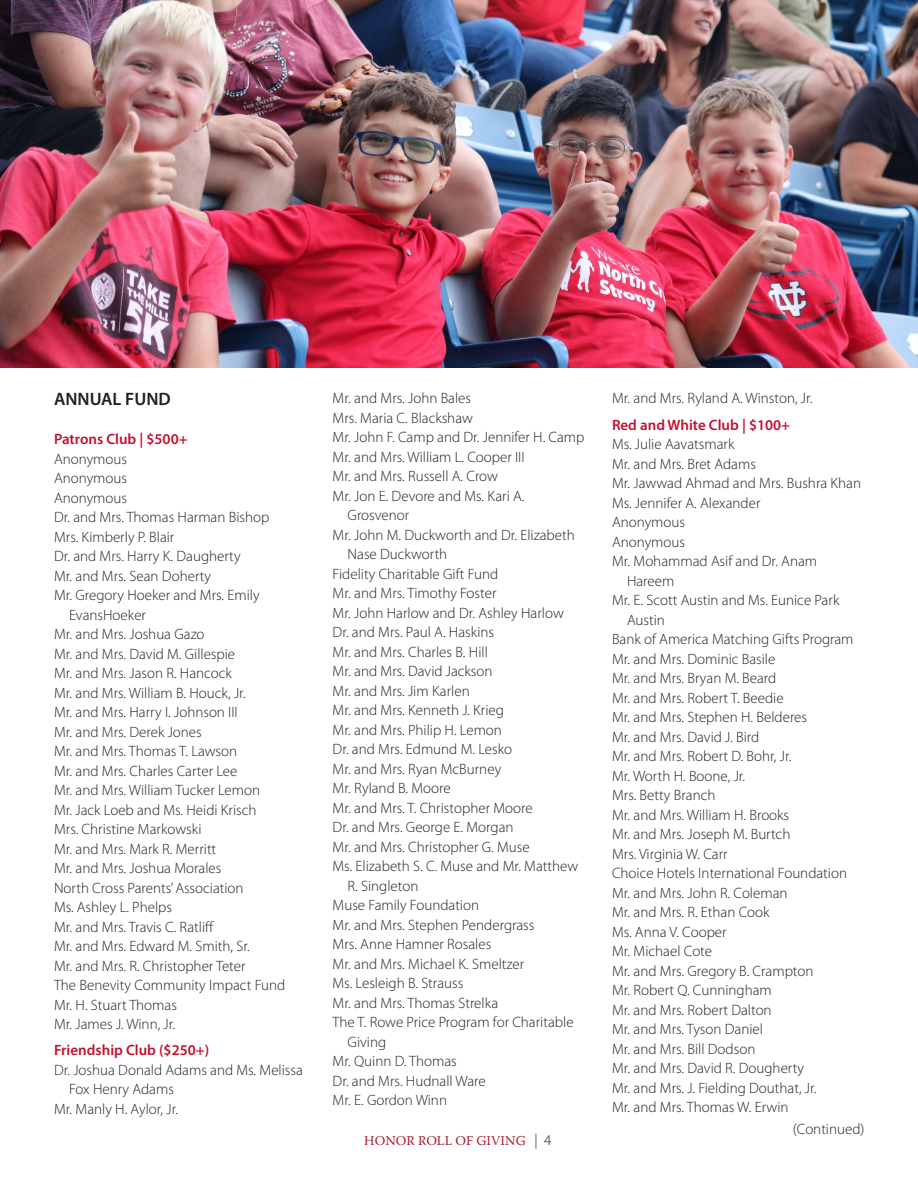
<style>
.page{position:relative;width:918px;height:1188px;background:#fff}
.page>*{position:absolute;margin:0;border:0;box-sizing:border-box;transform-origin:0 0}
.t1{font:18px "Myriad Variable Concept";color:#231f20}
.t2{font:300 15px/19.5px "Myriad Pro";color:#231f20}
.t3{font:15px "Myriad Variable Concept";color:#c3102f}
.t4{font:13.5px "Warnock Pro";letter-spacing:.005em;color:#aa1d2d}
.s1{font-family:"Myriad Pro";font-weight:300;font-size:15px;color:#231f20}
</style>
<div class="page">
<img style="left:0;top:0;width:918px;height:367px">
<p class="t1" style="left:54px;top:388px;width:118px">ANNUAL FUND</p>
<p class="t3" style="left:54px;top:430px;width:135px">Patrons Club | $500+</p>
<p class="t2" style="left:54px;top:449px;width:75px">Anonymous</p>
<p class="t2" style="left:54px;top:468px;width:75px">Anonymous</p>
<p class="t2" style="left:54px;top:488px;width:75px">Anonymous</p>
<p class="t2" style="left:54px;top:507px;width:217px">Dr. and Mrs. Thomas Harman Bishop</p>
<p class="t2" style="left:54px;top:527px;width:122px">Mrs. Kimberly P. Blair</p>
<p class="t2" style="left:54px;top:546px;width:188px">Dr. and Mrs. Harry K. Daugherty</p>
<p class="t2" style="left:54px;top:566px;width:159px">Mr. and Mrs. Sean Doherty</p>
<p class="t2" style="left:69px;top:585px;width:192px;text-indent:-15px">Mr. Gregory Hoeker and Mrs. Emily<br>EvansHoeker</p>
<p class="t2" style="left:54px;top:624px;width:152px">Mr. and Mrs. Joshua Gazo</p>
<p class="t2" style="left:54px;top:644px;width:183px">Mr. and Mrs. David M. Gillespie</p>
<p class="t2" style="left:54px;top:663px;width:179px">Mr. and Mrs. Jason R. Hancock</p>
<p class="t2" style="left:54px;top:683px;width:193px">Mr. and Mrs. William B. Houck, Jr.</p>
<p class="t2" style="left:54px;top:702px;width:185px">Mr. and Mrs. Harry I. Johnson III</p>
<p class="t2" style="left:54px;top:722px;width:149px">Mr. and Mrs. Derek Jones</p>
<p class="t2" style="left:54px;top:741px;width:185px">Mr. and Mrs. Thomas T. Lawson</p>
<p class="t2" style="left:54px;top:761px;width:185px">Mr. and Mrs. Charles Carter Lee</p>
<p class="t2" style="left:54px;top:780px;width:208px">Mr. and Mrs. William Tucker Lemon</p>
<p class="t2" style="left:54px;top:800px;width:204px">Mr. Jack Loeb and Ms. Heidi Krisch</p>
<p class="t2" style="left:54px;top:819px;width:149px">Mrs. Christine Markowski</p>
<p class="t2" style="left:54px;top:839px;width:164px">Mr. and Mrs. Mark R. Merritt</p>
<p class="t2" style="left:54px;top:858px;width:169px">Mr. and Mrs. Joshua Morales</p>
<p class="t2" style="left:54px;top:878px;width:191px">North Cross Parents’ Association</p>
<p class="t2" style="left:54px;top:897px;width:120px">Ms. Ashley L. Phelps</p>
<p class="t2" style="left:54px;top:917px;width:162px">Mr. and Mrs. Travis C. Ratliff</p>
<p class="t2" style="left:54px;top:936px;width:197px">Mr. and Mrs. Edward M. Smith, Sr.</p>
<p class="t2" style="left:54px;top:956px;width:193px">Mr. and Mrs. R. Christopher Teter</p>
<p class="t2" style="left:54px;top:975px;width:233px">The Benevity Community Impact Fund</p>
<p class="t2" style="left:54px;top:995px;width:124px">Mr. H. Stuart Thomas</p>
<p class="t2" style="left:54px;top:1014px;width:123px">Mr. James J. Winn, Jr.</p>
<p class="t3" style="left:54px;top:1041px;width:157px">Friendship Club ($250+)</p>
<p class="t2" style="left:69px;top:1060px;width:235px;text-indent:-15px">Dr. Joshua Donald Adams and Ms. Melissa<br>Fox Henry Adams</p>
<p class="t2" style="left:54px;top:1099px;width:126px">Mr. Manly H. Aylor, Jr.</p>
<p class="t2" style="left:333px;top:389px;width:140px">Mr. and Mrs. John Bales</p>
<p class="t2" style="left:333px;top:408px;width:142px">Mrs. Maria C. Blackshaw</p>
<p class="t2" style="left:333px;top:428px;width:253px">Mr. John F. Camp and Dr. Jennifer H. Camp</p>
<p class="t2" style="left:333px;top:447px;width:193px">Mr. and Mrs. William L. Cooper III</p>
<p class="t2" style="left:333px;top:467px;width:167px">Mr. and Mrs. Russell A. Crow</p>
<p class="t2" style="left:348px;top:486px;width:178px;text-indent:-15px">Mr. Jon E. Devore and Ms. Kari A.<br>Grosvenor</p>
<p class="t2" style="left:348px;top:525px;width:229px;text-indent:-15px">Mr. John M. Duckworth and Dr. Elizabeth<br>Nase Duckworth</p>
<p class="t2" style="left:333px;top:564px;width:167px">Fidelity Charitable Gift Fund</p>
<p class="t2" style="left:333px;top:584px;width:165px">Mr. and Mrs. Timothy Foster</p>
<p class="t2" style="left:333px;top:603px;width:233px">Mr. John Harlow and Dr. Ashley Harlow</p>
<p class="t2" style="left:333px;top:623px;width:163px">Dr. and Mrs. Paul A. Haskins</p>
<p class="t2" style="left:333px;top:642px;width:157px">Mr. and Mrs. Charles B. Hill</p>
<p class="t2" style="left:333px;top:662px;width:161px">Mr. and Mrs. David Jackson</p>
<p class="t2" style="left:333px;top:681px;width:139px">Mr. and Mrs. Jim Karlen</p>
<p class="t2" style="left:333px;top:701px;width:173px">Mr. and Mrs. Kenneth J. Krieg</p>
<p class="t2" style="left:333px;top:720px;width:171px">Mr. and Mrs. Philip H. Lemon</p>
<p class="t2" style="left:333px;top:740px;width:181px">Dr. and Mrs. Edmund M. Lesko</p>
<p class="t2" style="left:333px;top:759px;width:170px">Mr. and Mrs. Ryan McBurney</p>
<p class="t2" style="left:333px;top:779px;width:120px">Mr. Ryland B. Moore</p>
<p class="t2" style="left:333px;top:798px;width:202px">Mr. and Mrs. T. Christopher Moore</p>
<p class="t2" style="left:333px;top:818px;width:182px">Dr. and Mrs. George E. Morgan</p>
<p class="t2" style="left:333px;top:837px;width:199px">Mr. and Mrs. Christopher G. Muse</p>
<p class="t2" style="left:348px;top:857px;width:232px;text-indent:-15px">Ms. Elizabeth S. C. Muse and Mr. Matthew<br>R. Singleton</p>
<p class="t2" style="left:333px;top:896px;width:148px">Muse Family Foundation</p>
<p class="t2" style="left:333px;top:915px;width:203px">Mr. and Mrs. Stephen Pendergrass</p>
<p class="t2" style="left:333px;top:935px;width:160px">Mrs. Anne Hamner Rosales</p>
<p class="t2" style="left:333px;top:954px;width:193px">Mr. and Mrs. Michael K. Smeltzer</p>
<p class="t2" style="left:333px;top:974px;width:132px">Ms. Lesleigh B. Strauss</p>
<p class="t2" style="left:333px;top:993px;width:167px">Mr. and Mrs. Thomas Strelka</p>
<p class="t2" style="left:348px;top:1013px;width:227px;text-indent:-15px">The T. Rowe Price Program for Charitable<br>Giving</p>
<p class="t2" style="left:333px;top:1052px;width:126px">Mr. Quinn D. Thomas</p>
<p class="t2" style="left:333px;top:1071px;width:155px">Dr. and Mrs. Hudnall Ware</p>
<p class="t2" style="left:333px;top:1091px;width:116px">Mr. E. Gordon Winn</p>
<p class="t4" style="left:364px;top:1133px;width:189px">HONOR ROLL OF GIVING <span class="s1">| 4</span></p>
<p class="t2" style="left:612px;top:389px;width:202px">Mr. and Mrs. Ryland A. Winston, Jr.</p>
<p class="t3" style="left:612px;top:416px;width:180px">Red and White Club | $100+</p>
<p class="t2" style="left:612px;top:434px;width:124px">Ms. Julie Aavatsmark</p>
<p class="t2" style="left:612px;top:454px;width:146px">Mr. and Mrs. Bret Adams</p>
<p class="t2" style="left:612px;top:473px;width:251px">Mr. Jawwad Ahmad and Mrs. Bushra Khan</p>
<p class="t2" style="left:612px;top:493px;width:150px">Ms. Jennifer A. Alexander</p>
<p class="t2" style="left:612px;top:512px;width:75px">Anonymous</p>
<p class="t2" style="left:612px;top:532px;width:75px">Anonymous</p>
<p class="t2" style="left:627px;top:551px;width:192px;text-indent:-15px">Mr. Mohammad Asif and Dr. Anam<br>Hareem</p>
<p class="t2" style="left:627px;top:590px;width:214px;text-indent:-15px">Mr. E. Scott Austin and Ms. Eunice Park<br>Austin</p>
<p class="t2" style="left:612px;top:629px;width:243px">Bank of America Matching Gifts Program</p>
<p class="t2" style="left:612px;top:649px;width:165px">Mr. and Mrs. Dominic Basile</p>
<p class="t2" style="left:612px;top:668px;width:166px">Mr. and Mrs. Bryan M. Beard</p>
<p class="t2" style="left:612px;top:688px;width:173px">Mr. and Mrs. Robert T. Beedie</p>
<p class="t2" style="left:612px;top:707px;width:197px">Mr. and Mrs. Stephen H. Belderes</p>
<p class="t2" style="left:612px;top:727px;width:149px">Mr. and Mrs. David J. Bird</p>
<p class="t2" style="left:612px;top:746px;width:181px">Mr. and Mrs. Robert D. Bohr, Jr.</p>
<p class="t2" style="left:612px;top:766px;width:135px">Mr. Worth H. Boone, Jr.</p>
<p class="t2" style="left:612px;top:785px;width:105px">Mrs. Betty Branch</p>
<p class="t2" style="left:612px;top:805px;width:179px">Mr. and Mrs. William H. Brooks</p>
<p class="t2" style="left:612px;top:824px;width:180px">Mr. and Mrs. Joseph M. Burtch</p>
<p class="t2" style="left:612px;top:844px;width:117px">Mrs. Virginia W. Carr</p>
<p class="t2" style="left:612px;top:863px;width:237px">Choice Hotels International Foundation</p>
<p class="t2" style="left:612px;top:883px;width:177px">Mr. and Mrs. John R. Coleman</p>
<p class="t2" style="left:612px;top:902px;width:159px">Mr. and Mrs. R. Ethan Cook</p>
<p class="t2" style="left:612px;top:922px;width:116px">Ms. Anna V. Cooper</p>
<p class="t2" style="left:612px;top:941px;width:102px">Mr. Michael Cote</p>
<p class="t2" style="left:612px;top:961px;width:203px">Mr. and Mrs. Gregory B. Crampton</p>
<p class="t2" style="left:612px;top:980px;width:161px">Mr. Robert Q. Cunningham</p>
<p class="t2" style="left:612px;top:1000px;width:161px">Mr. and Mrs. Robert Dalton</p>
<p class="t2" style="left:612px;top:1019px;width:153px">Mr. and Mrs. Tyson Daniel</p>
<p class="t2" style="left:612px;top:1039px;width:145px">Mr. and Mrs. Bill Dodson</p>
<p class="t2" style="left:612px;top:1058px;width:194px">Mr. and Mrs. David R. Dougherty</p>
<p class="t2" style="left:612px;top:1078px;width:206px">Mr. and Mrs. J. Fielding Douthat, Jr.</p>
<p class="t2" style="left:612px;top:1097px;width:178px">Mr. and Mrs. Thomas W. Erwin</p>
<p class="t2" style="left:793px;top:1120px;width:73px">(Continued)</p>
</div>
